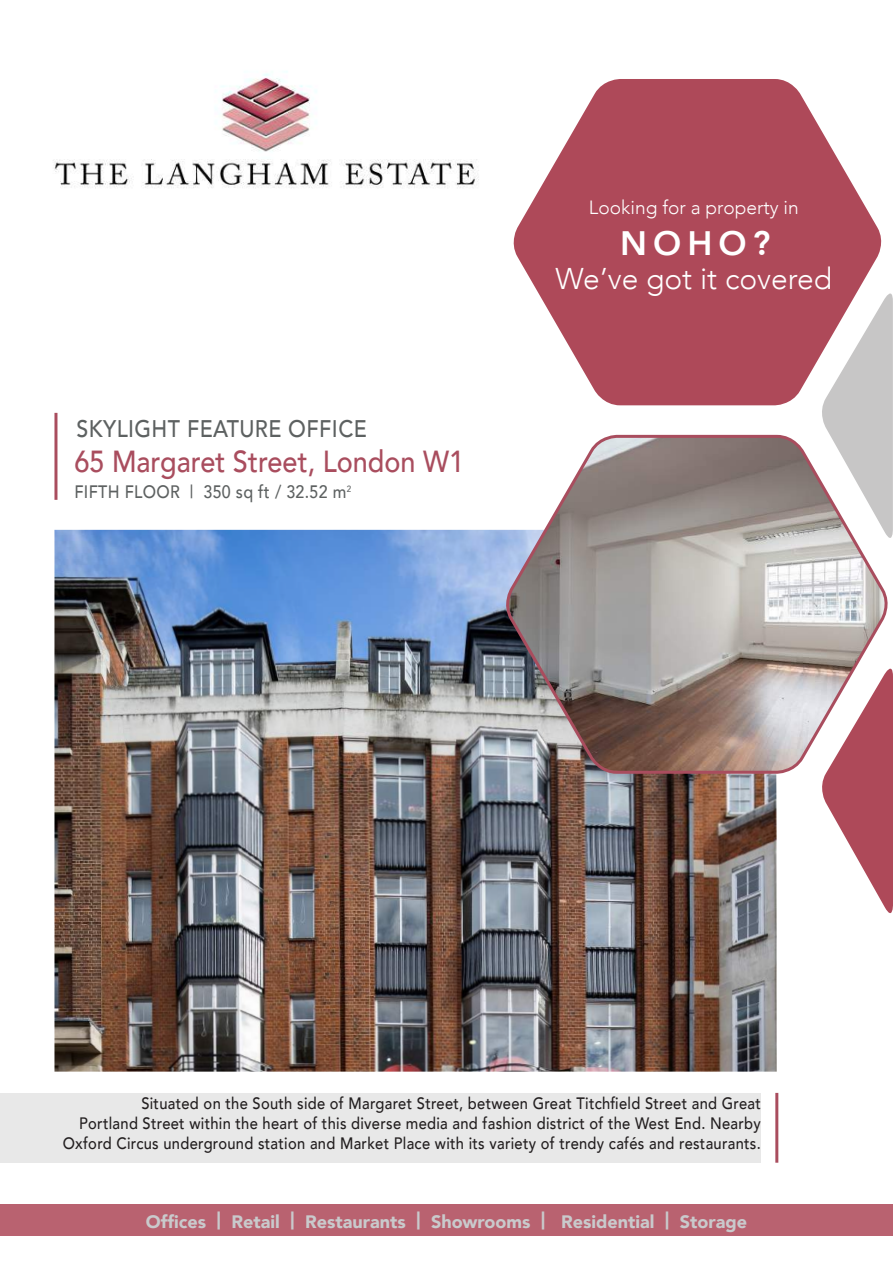
<style>
.page{position:relative;width:893px;height:1263px;background:#fff}
.page>*{position:absolute;margin:0;border:0;box-sizing:border-box;transform-origin:0 0}
.t1{font:800 33.9px "Avenir";color:#fff}
.t2{font:500 30.45px "Avenir";color:#a94d5e;scale:.89 1}
.t3{font:300 30px "Avenir";color:#fff}
.t4{font:500 24px "Avenir";letter-spacing:.02em;color:#5d6161;scale:.89 1}
.t5{font:300 19.2px "Avenir";color:#fff}
.t6{font:900 18px "Avenir";color:#c9cacc}
.t7{font:500 18px "Avenir";letter-spacing:.02em;color:#5d6161;scale:.89 1}
.t8{font:500 16.5px/19.8px "Avenir";letter-spacing:.02em;color:#231f20;text-align:right;scale:.89 1}
</style>
<div class="page">
<div style="left:0;top:1093px;width:761px;height:70px;background:#e8e8e8"></div>
<img style="left:54px;top:530px;width:723px;height:541px">
<svg style="left:822px;top:669px;width:71px;height:244px"></svg>
<svg style="left:503px;top:434px;width:388px;height:341px;background:#aba09e"></svg>
<svg style="left:513px;top:79px;width:369px;height:326px;fill:#ae4959"></svg>
<svg style="left:817px;top:285px;width:76px;height:262px"></svg>
<hr style="left:775px;top:1093px;width:3px;height:70px;background:#a94d5e">
<hr style="left:54px;top:413px;width:3px;height:87px;background:#a94d5e">
<div style="left:0;top:1204px;width:893px;height:32px;background:#b96270"></div>
<img style="left:53px;top:71px;width:426px;height:117px">
<h3 class="t4" style="left:77px;top:408px;width:328px">SKYLIGHT FEATURE OFFICE</h3>
<h2 class="t2" style="left:74px;top:435px;width:440px">65 Margaret Street, London W1</h2>
<p class="t7" style="left:74px;top:477px;width:313px">FIFTH FLOOR | 350 sq ft / 32.52 m<sup>2</sup></p>
<p class="t5" style="left:589px;top:196px;width:211px">Looking for a property in</p>
<h1 class="t1" style="left:620px;top:217px;width:152px">NOHO?</h1>
<h3 class="t3" style="left:556px;top:261px;width:278px">We’ve got it covered</h3>
<p class="t8" style="left:63px;top:1093px;width:786px">Situated on the South side of Margaret Street, between Great Titchfield Street and Great<br>Portland Street within the heart of this diverse media and fashion district of the West End. Nearby<br>Oxford Circus underground station and Market Place with its variety of trendy cafés and restaurants.</p>
<p class="t6" style="left:146px;top:1206px;width:603px">Offices | Retail | Restaurants | Showrooms | Residential | Storage</p>
</div>
